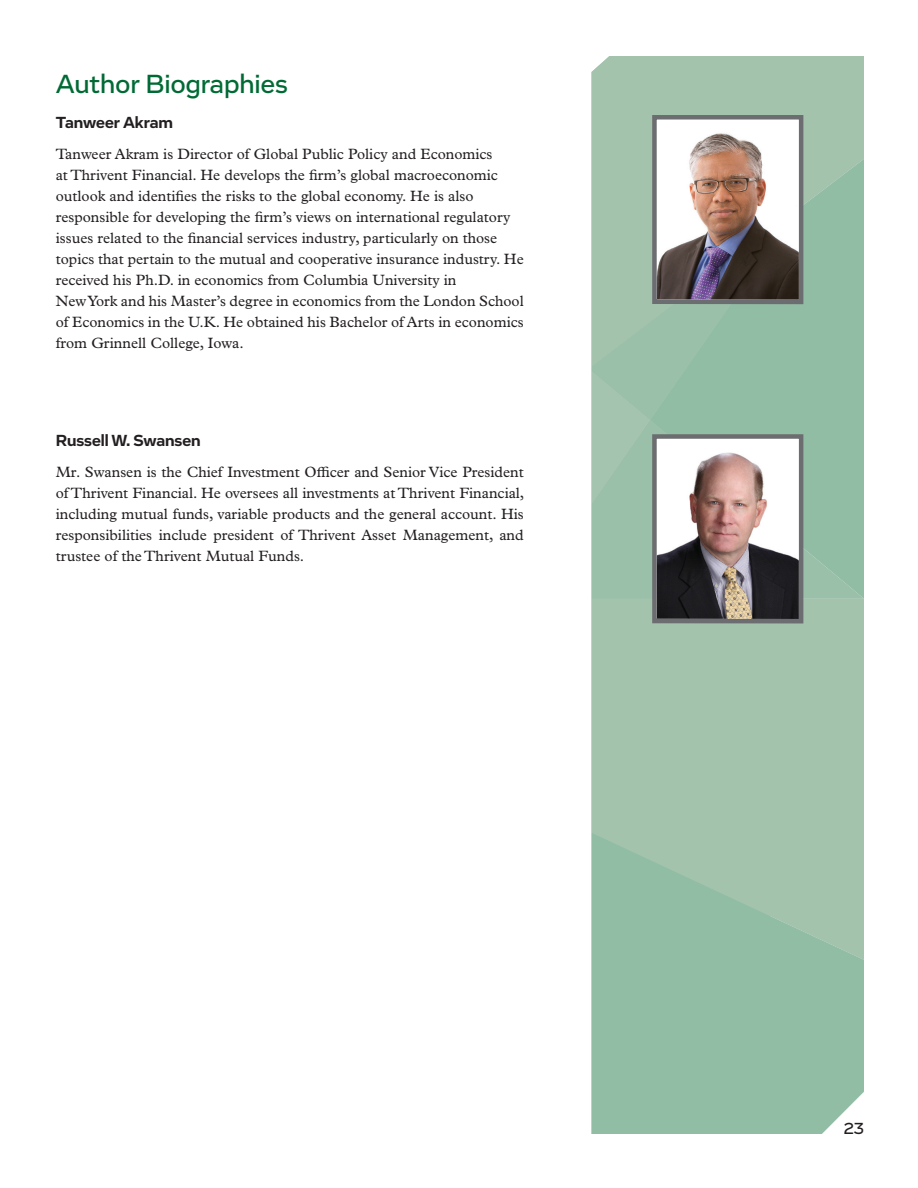
<style>
.page{position:relative;width:918px;height:1188px;background:#fff}
.page>*{position:absolute;margin:0;border:0;box-sizing:border-box;transform-origin:0 0}
.t1{font:500 27px "Vito";color:#006a35}
.t2{font:700 16.5px "Vito";color:#231f20}
.t3{font:500 16.5px "Vito";color:#231f20}
.t4{font:15px/21px "Plantin MT Std";color:#231f20}
</style>
<div class="page">
<div style="left:592px;top:599px;width:272px;height:234px;background:#a3c3ad"></div>
<div style="left:592px;top:56px;width:272px;height:103px;background:#a3c3ad"></div>
<svg style="left:806px;top:159px;width:58px;height:440px;fill:#92bda5"></svg>
<svg style="left:592px;top:833px;width:272px;height:301px;fill:#92bda5"></svg>
<svg style="left:592px;top:113px;width:214px;height:513px"></svg>
<h1 class="t1" style="left:56px;top:68px;width:233px">Author Biographies</h1>
<p class="t2" style="left:56px;top:112px;width:119px">Tanweer Akram</p>
<p class="t4" style="left:56px;top:144px;width:470px">Tanweer Akram is Director of Global Public Policy and Economics<br>at Thrivent Financial. He develops the firm’s global macroeconomic outlook and identifies the risks to the global economy. He is also responsible for developing the firm’s views on international regulatory issues related to the financial services industry, particularly on those topics that pertain to the mutual and cooperative insurance industry. He received his Ph.D. in economics from Columbia University in<br>New York and his Master’s degree in economics from the London School of Economics in the U.K. He obtained his Bachelor of Arts in economics from Grinnell College, Iowa.</p>
<p class="t2" style="left:56px;top:430px;width:146px">Russell W. Swansen</p>
<p class="t4" style="left:56px;top:462px;width:470px;text-align:justify">Mr. Swansen is the Chief Investment Officer and Senior Vice President of Thrivent Financial. He oversees all investments at Thrivent Financial, including mutual funds, variable products and the general account. His responsibilities include president of Thrivent Asset Management, and trustee of the Thrivent Mutual Funds.</p>
<p class="t3" style="left:844px;top:1118px;width:22px">23</p>
</div>
